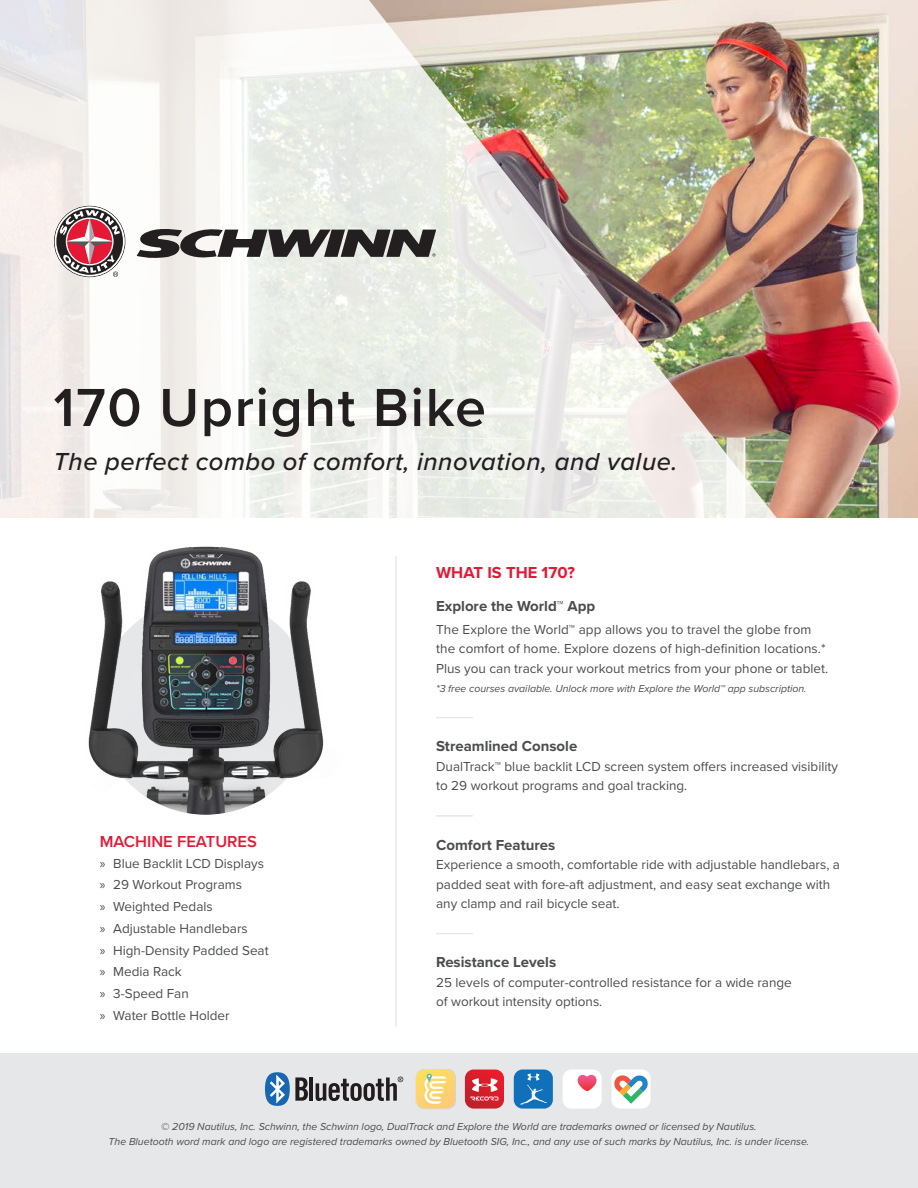
<style>
.page{position:relative;width:918px;height:1188px;background:#fff}
.page>*{position:absolute;margin:0;border:0;box-sizing:border-box;transform-origin:0 0}
.t1{font:600 55.5px "Proxima Nova";letter-spacing:.03em;color:#231f20}
.t2{font:italic 500 25.5px "Proxima Nova";letter-spacing:.02em;color:#231f20}
.t3{font:600 16.5px "Proxima Nova";color:#e51836}
.t4{font:700 16.5px "Proxima Nova";color:#e51836}
.t5{font:700 15px "Proxima Nova";color:#4b4c4d}
.t6{font:13.5px/19.5px "Proxima Nova";color:#4b4c4d}
.t7{font:italic 10.5px "Proxima Nova";color:#4b4c4d}
.s1{font-family:"Myriad Pro"}
</style>
<div class="page">
<div style="left:0;top:1053px;width:918px;height:135px;background:#e6e7e9"></div>
<img style="left:777px;top:0;width:141px;height:517px">
<img style="left:0;top:0;width:777px;height:518px">
<img style="left:88px;top:546px;width:236px;height:269px">
<hr style="left:436px;top:717px;width:37px;height:1px;background:#e6e7e9">
<hr style="left:436px;top:815px;width:37px;height:2px;background:#e6e7e9">
<hr style="left:436px;top:933px;width:37px;height:1px;background:#e6e7e9">
<svg style="left:137px;top:227px;width:299px;height:33px;background:#7b7a78"></svg>
<svg style="left:54px;top:206px;width:71px;height:71px"></svg>
<svg style="left:295px;top:1077px;width:13px;height:24px"></svg>
<hr style="left:310px;top:1077px;width:3px;height:24px;background:#211d1e">
<div style="left:265px;top:1072px;width:25px;height:34px;background:#1867b3;border-radius:50%"></div>
<svg style="left:316px;top:1077px;width:87px;height:24px"></svg>
<svg style="left:270px;top:1075px;width:15px;height:29px"></svg>
<svg style="left:465px;top:1070px;width:39px;height:39px;background:#dc4650"></svg>
<div style="left:514px;top:1070px;width:39px;height:39px;background:#1070b9;border-radius:9px"></div>
<svg style="left:520px;top:1073px;width:27px;height:32px"></svg>
<div style="left:563px;top:1070px;width:39px;height:39px;background:#fff;border-radius:9px"></div>
<svg style="left:577px;top:1074px;width:20px;height:17px"></svg>
<div style="left:611px;top:1070px;width:40px;height:39px;background:#fff;border-radius:9px"></div>
<svg style="left:614px;top:1075px;width:34px;height:29px"></svg>
<div style="left:415px;top:1069px;width:41px;height:40px;background:#231f20;opacity:.13"></div>
<svg style="left:416px;top:1070px;width:39px;height:39px;background:#f9da8b"></svg>
<hr style="left:395px;top:556px;width:2px;height:471px;background:#e6e7e9">
<p class="t1" style="left:53px;top:366px;width:434px">170 Upright Bike</p>
<p class="t2" style="left:53px;top:443px;width:626px">The perfect combo of comfort, innovation, and value.</p>
<p class="t4" style="left:436px;top:560px;width:140px">WHAT IS THE 170?</p>
<p class="t5" style="left:436px;top:595px;width:161px">Explore the World™ App</p>
<p class="t6" style="left:436px;top:619px;width:393px">The Explore the World™ app allows you to travel the globe from the comfort of home. Explore dozens of high-definition locations.*<br>Plus you can track your workout metrics from your phone or tablet.</p>
<p class="t7" style="left:436px;top:681px;width:372px">*3 free courses available. Unlock more with Explore the World™ app subscription.</p>
<p class="t3" style="left:100px;top:829px;width:159px">MACHINE FEATURES</p>
<p class="t6" style="left:100px;top:853px;width:166px"><span class="s1">»</span> Blue Backlit LCD Displays</p>
<p class="t6" style="left:100px;top:874px;width:144px"><span class="s1">»</span> 29 Workout Programs</p>
<p class="t6" style="left:100px;top:896px;width:115px"><span class="s1">»</span> Weighted Pedals</p>
<p class="t6" style="left:100px;top:918px;width:150px"><span class="s1">»</span> Adjustable Handlebars</p>
<p class="t6" style="left:100px;top:940px;width:171px"><span class="s1">»</span> High-Density Padded Seat</p>
<p class="t6" style="left:100px;top:961px;width:84px"><span class="s1">»</span> Media Rack</p>
<p class="t6" style="left:100px;top:983px;width:91px"><span class="s1">»</span> 3-Speed Fan</p>
<p class="t6" style="left:100px;top:1005px;width:131px"><span class="s1">»</span> Water Bottle Holder</p>
<p class="t5" style="left:436px;top:735px;width:143px">Streamlined Console</p>
<p class="t6" style="left:436px;top:756px;width:403px">DualTrack™ blue backlit LCD screen system offers increased visibility to 29 workout programs and goal tracking.</p>
<p class="t5" style="left:436px;top:833px;width:121px">Comfort Features</p>
<p class="t6" style="left:436px;top:854px;width:405px">Experience a smooth, comfortable ride with adjustable handlebars, a padded seat with fore-aft adjustment, and easy seat exchange with any clamp and rail bicycle seat.</p>
<p class="t5" style="left:436px;top:951px;width:122px">Resistance Levels</p>
<p class="t6" style="left:436px;top:972px;width:357px">25 levels of computer-controlled resistance for a wide range of workout intensity options.</p>
<p class="t7" style="left:161px;top:1119px;width:597px">© 2019 Nautilus, Inc. Schwinn, the Schwinn logo, DualTrack and Explore the World are trademarks owned or licensed by Nautilus.</p>
<p class="t7" style="left:109px;top:1134px;width:702px">The Bluetooth word mark and logo are registered trademarks owned by Bluetooth SIG, Inc., and any use of such marks by Nautilus, Inc. is under license.</p>
</div>
